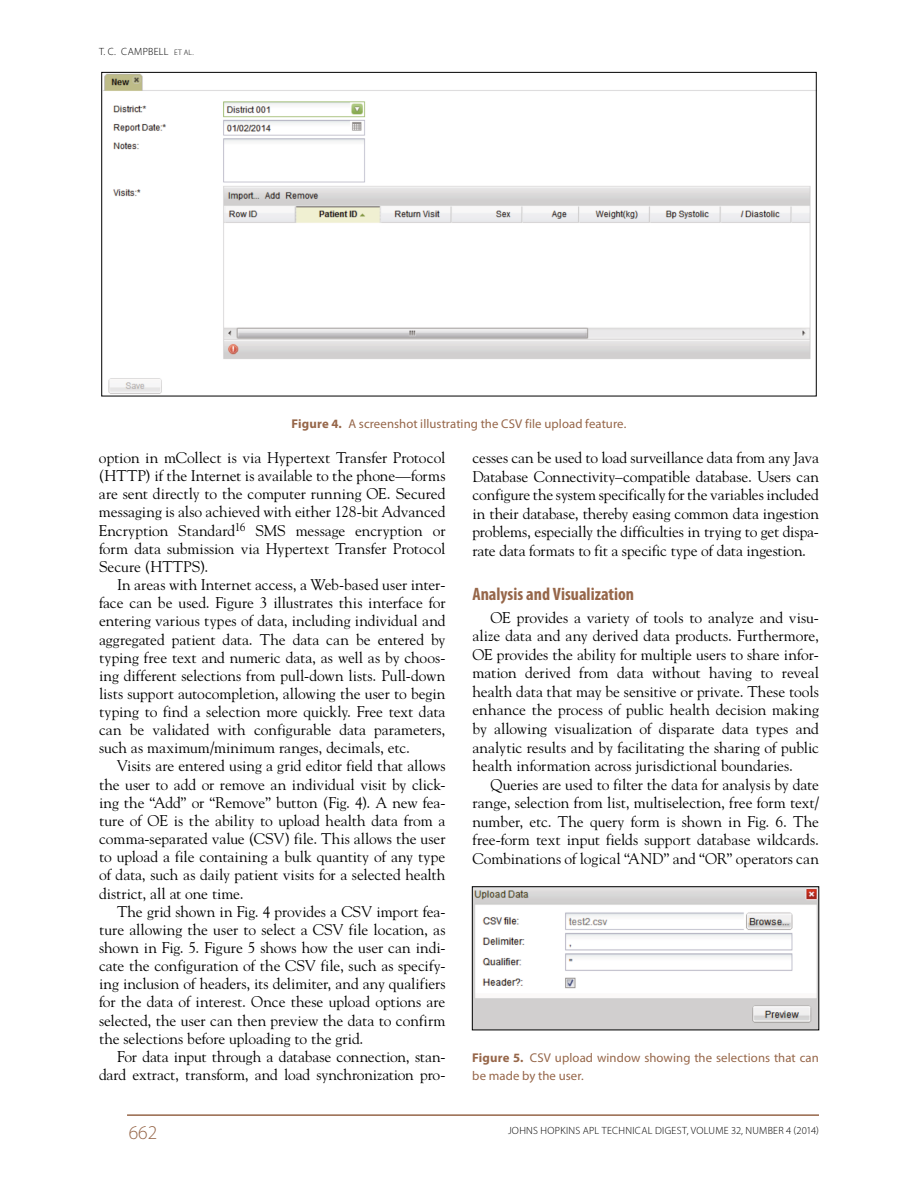
<style>
.page{position:relative;width:918px;height:1188px;background:#fff}
.page>*{position:absolute;margin:0;border:0;box-sizing:border-box;transform-origin:0 0}
.t1{font:300 19.5px "Myriad Pro";color:#966649}
.Head_2{font:700 condensed 18px "Myriad Pro";color:#966649}
.Body_Copy{font:15.45px/18.1px "Hopkins Goudy";letter-spacing:-.005em;color:#000;text-align:justify}
.Figure_Caption{font:12.75px/18px "Myriad Pro";letter-spacing:.01em;color:#966649}
.Figure_Caption_Cente{font:12.75px "Myriad Pro";letter-spacing:.005em;color:#966649}
.t2{font:300 10.5px "Myriad Pro";letter-spacing:.025em;color:#000}
.s1{font-size:7.8px}
.s2{font-weight:700}
</style>
<div class="page">
<hr style="left:127px;top:1114px;width:692px;height:2px;background:#966649">
<img style="left:104px;top:74px;width:710px;height:320px">
<img style="left:474px;top:889px;width:343px;height:139px">
<p class="t2" style="left:99px;top:45px;width:96px">T. C. CAMPBELL <span class="s1">ET AL.</span></p>
<p class="Figure_Caption_Cente" style="left:292px;top:416px;width:336px"><span class="s2">Figure 4.</span> A screenshot illustrating the CSV file upload feature.</p>
<p class="Body_Copy" style="left:99px;top:448px;width:348px">option in mCollect is via Hypertext Transfer Protocol (HTTP) if the Internet is available to the phone—forms are sent directly to the computer running OE. Secured messaging is also achieved with either 128-bit Advanced Encryption Standard<sup>16</sup> SMS message encryption or form data submission via Hypertext Transfer Protocol Secure (HTTPS).</p>
<p class="Body_Copy" style="left:99px;top:575px;width:348px;text-indent:18px">In areas with Internet access, a Web-based user inter&shy;face can be used. Figure 3 illustrates this interface for entering various types of data, including individual and aggregated patient data. The data can be entered by typing free text and numeric data, as well as by choos&shy;ing different selections from pull-down lists. Pull-down lists support autocompletion, allowing the user to begin typing to find a selection more quickly. Free text data can be validated with configurable data parameters, such as maximum/minimum ranges, decimals, etc.</p>
<p class="Body_Copy" style="left:99px;top:757px;width:348px;text-indent:18px">Visits are entered using a grid editor field that allows the user to add or remove an individual visit by click&shy;ing the “Add” or “Remove” button (Fig. 4). A new fea&shy;ture of OE is the ability to upload health data from a comma-separated value (CSV) file. This allows the user to upload a file containing a bulk quantity of any type of data, such as daily patient visits for a selected health district, all at one time.</p>
<p class="Body_Copy" style="left:99px;top:902px;width:348px;text-indent:18px">The grid shown in Fig. 4 provides a CSV import fea&shy;ture allowing the user to select a CSV file location, as shown in Fig. 5. Figure 5 shows how the user can indi&shy;cate the configuration of the CSV file, such as specify&shy;ing inclusion of headers, its delimiter, and any qualifiers for the data of interest. Once these upload options are selected, the user can then preview the data to confirm the selections before uploading to the grid.</p>
<p class="Body_Copy" style="left:99px;top:1047px;width:348px;text-align:right">For data input through a database connection, stan&shy;dard extract, transform, and load synchronization pro-</p>
<p class="t1" style="left:129px;top:1121px;width:30px">662</p>
<p class="Body_Copy" style="left:472px;top:448px;width:348px">cesses can be used to load surveillance data from any Java Database Connectivity–compatible database. Users can configure the system specifically for the variables included in their database, thereby easing common data ingestion problems, especially the difficulties in trying to get dispa&shy;rate data formats to fit a specific type of data ingestion.</p>
<p class="Head_2" style="left:472px;top:583px;width:163px">Analysis and Visualization</p>
<p class="Body_Copy" style="left:473px;top:608px;width:348px;line-height:18.6px;text-indent:18px">OE provides a variety of tools to analyze and visu&shy;alize data and any derived data products. Furthermore, OE provides the ability for multiple users to share infor&shy;mation derived from data without having to reveal health data that may be sensitive or private. These tools enhance the process of public health decision making by allowing visualization of disparate data types and analytic results and by facilitating the sharing of public health information across jurisdictional boundaries.</p>
<p class="Body_Copy" style="left:472px;top:775px;width:348px;line-height:18.6px;text-indent:18px">Queries are used to filter the data for analysis by date range, selection from list, multiselection, free form text/ number, etc. The query form is shown in Fig. 6. The free-form text input fields support database wildcards.<br>Combinations of logical “AND” and “OR” operators can</p>
<p class="Figure_Caption" style="left:472px;top:1049px;width:348px"><span class="s2">Figure 5.</span> CSV upload window showing the selections that can be made by the user.</p>
<p class="t2" style="left:508px;top:1124px;width:312px">JOHNS HOPKINS APL TECHNICAL DIGEST, VOLUME 32, NUMBER 4 (2014)</p>
</div>
